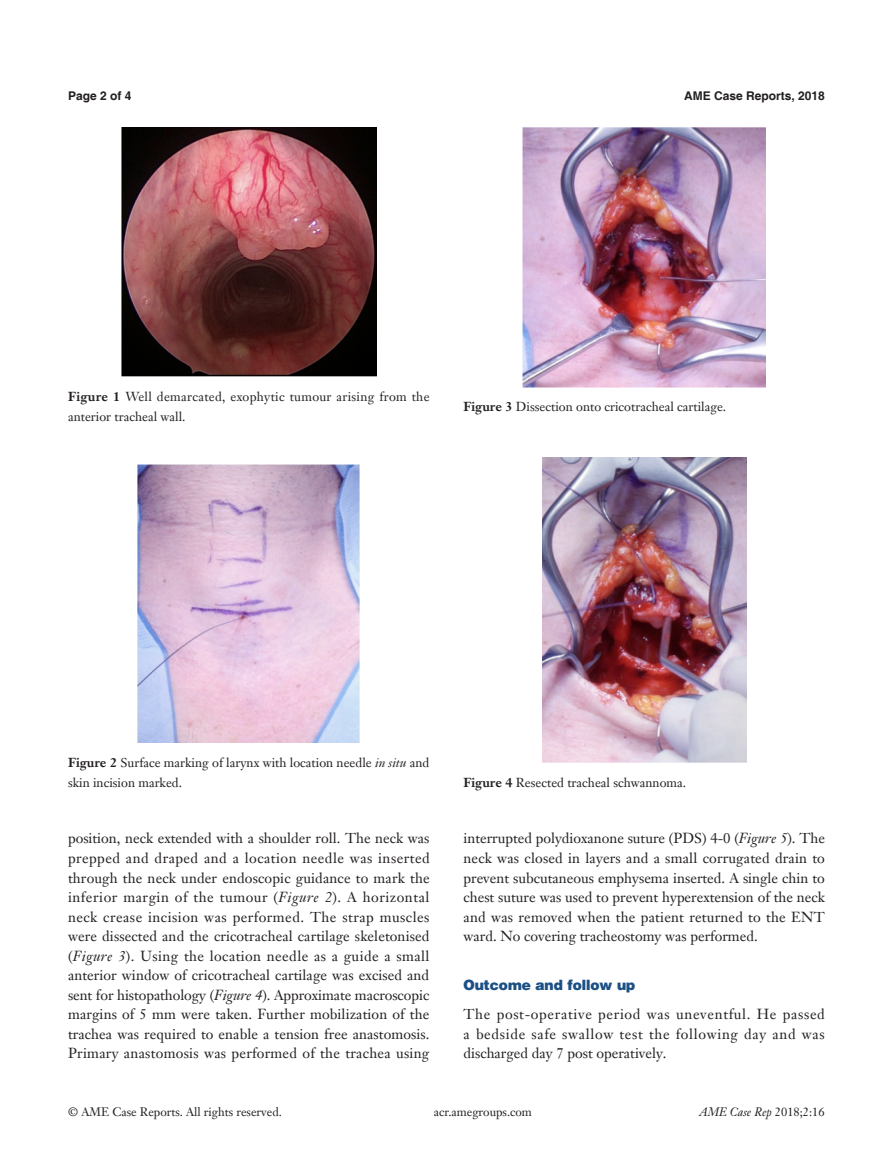
<style>
.page{position:relative;width:893px;height:1170px;background:#fff}
.page>*{position:absolute;margin:0;border:0;box-sizing:border-box;transform-origin:0 0}
.t1{font:14.25px/19.5px "Janson Text LT";letter-spacing:.015em;color:#231f20;text-align:justify}
.t2{font:900 14.25px "Helvetica";color:#1c5085}
.t3{font:12.75px/19.5px "Janson Text LT";color:#231f20}
.t4{font:12.75px/19.5px "Janson Text LT";letter-spacing:.025em;color:#231f20}
.t5{font:12px "Janson Text LT";color:#231f20}
.t6{font:700 12px "Helvetica";color:#231f20}
.t7{font:italic 12px "Janson Text LT";color:#231f20}
.s1{font-weight:700}
.s2{font-style:italic}
.s3{font-style:normal}
</style>
<div class="page">
<img style="left:121px;top:128px;width:255px;height:248px">
<img style="left:137px;top:465px;width:223px;height:277px">
<img style="left:523px;top:128px;width:243px;height:259px">
<img style="left:542px;top:457px;width:204px;height:305px">
<p class="t6" style="left:68px;top:88px;width:65px">Page 2 of 4</p>
<p class="t6" style="left:684px;top:88px;width:142px">AME Case Reports, 2018</p>
<p class="t4" style="left:68px;top:387px;width:363px"><span class="s1">Figure 1</span> Well demarcated, exophytic tumour arising from the anterior tracheal wall.</p>
<p class="t3" style="left:463px;top:396px;width:264px"><span class="s1">Figure 3</span> Dissection onto cricotracheal cartilage.</p>
<p class="t3" style="left:68px;top:753px;width:363px"><span class="s1">Figure 2</span> Surface marking of larynx with location needle <span class="s2">in situ</span> and skin incision marked.</p>
<p class="t3" style="left:463px;top:772px;width:224px"><span class="s1">Figure 4</span> Resected tracheal schwannoma.</p>
<p class="t1" style="left:68px;top:828px;width:363px">position, neck extended with a shoulder roll. The neck was prepped and draped and a location needle was inserted through the neck under endoscopic guidance to mark the inferior margin of the tumour (<span class="s2">Figure 2</span>). A horizontal neck crease incision was performed. The strap muscles were dissected and the cricotracheal cartilage skeletonised (<span class="s2">Figure 3</span>). Using the location needle as a guide a small anterior window of cricotracheal cartilage was excised and sent for histopathology (<span class="s2">Figure 4</span>). Approximate macroscopic margins of 5 mm were taken. Further mobilization of the trachea was required to enable a tension free anastomosis.<br>Primary anastomosis was performed of the trachea using</p>
<p class="t1" style="left:463px;top:828px;width:363px">interrupted polydioxanone suture (PDS) 4-0 (<span class="s2">Figure 5</span>). The neck was closed in layers and a small corrugated drain to prevent subcutaneous emphysema inserted. A single chin to chest suture was used to prevent hyperextension of the neck and was removed when the patient returned to the ENT ward. No covering tracheostomy was performed.</p>
<p class="t2" style="left:463px;top:975px;width:173px">Outcome and follow up</p>
<p class="t1" style="left:463px;top:1004px;width:363px">The post-operative period was uneventful. He passed a bedside safe swallow test the following day and was discharged day 7 post operatively.</p>
<p class="t5" style="left:68px;top:1104px;width:215px">© AME Case Reports. All rights reserved.</p>
<p class="t5" style="left:434px;top:1104px;width:100px">acr.amegroups.com</p>
<p class="t7" style="left:700px;top:1104px;width:127px">AME Case Rep <span class="s3">2018;2:16</span></p>
</div>
